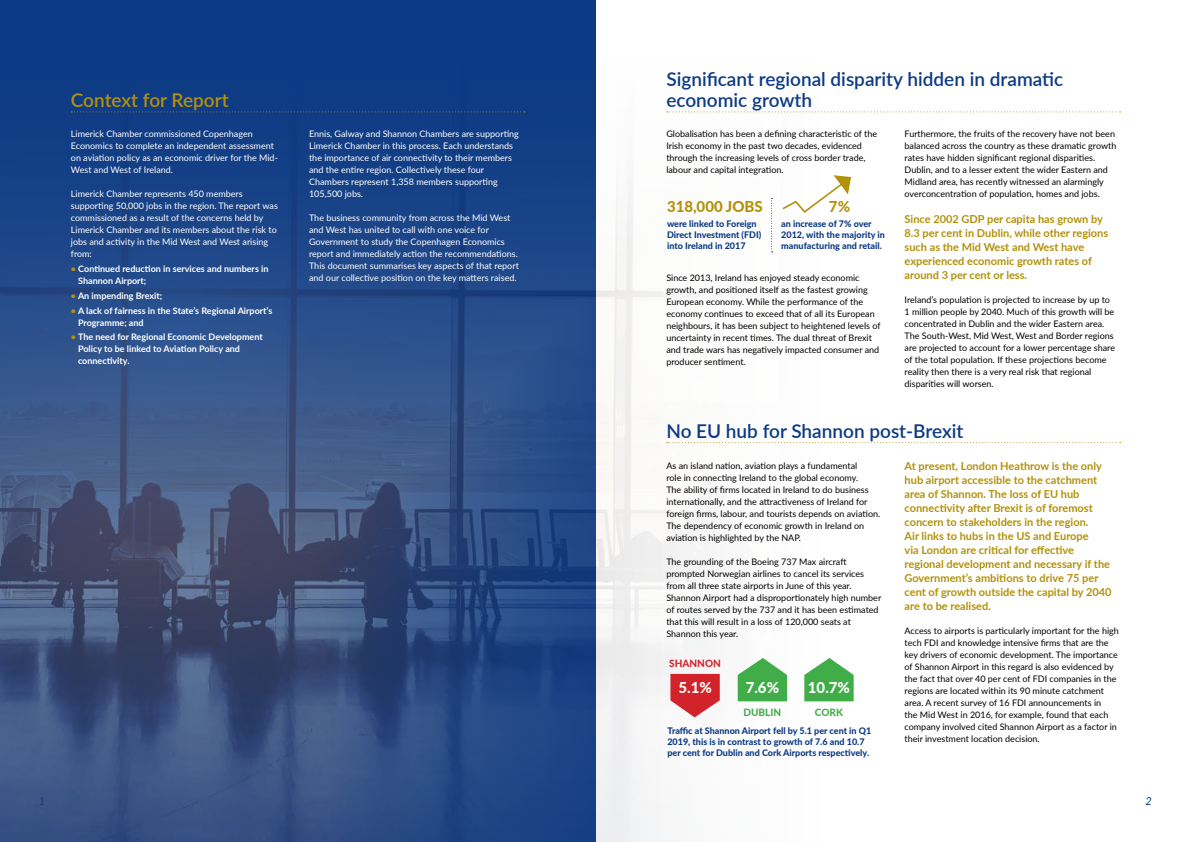
<style>
.page{position:relative;width:1191px;height:842px;background:#fff}
.page>*{position:absolute;margin:0;border:0;box-sizing:border-box;transform-origin:0 0}
.t1{font:600 19px "Lato";color:#0c3a84}
.t2{font:600 19px "Lato";color:#b3910a}
.t3{font:800 15px "Lato";color:#b3910a}
.t4{font:800 15px "Lato";color:#fff}
.t5{font:700 11px/14px "Lato";color:#b3910a}
.t6{font:italic 11px "Lato";color:#0c3a84}
.t7{font:800 10px "Lato";color:#41ad49}
.t8{font:800 10px "Lato";color:#d2232a}
.t9{font:9px/12px "Lato";color:#000}
.t10{font:9px/12px "Lato";color:#fff}
.t11{font:800 9px/11px "Lato";color:#0c3a84}
.t12{font:700 9px/12px "Lato";color:#fff}
.s1{color:#b3910a}
</style>
<div class="page">
<img style="left:0;top:0;width:891px;height:842px">
<svg style="left:667px;top:111px;width:453px;height:1px"></svg>
<svg style="left:71px;top:111px;width:454px;height:1px"></svg>
<svg style="left:667px;top:442px;width:453px;height:1px"></svg>
<svg style="left:781px;top:175px;width:70px;height:39px"></svg>
<svg style="left:771px;top:198px;width:1px;height:54px"></svg>
<svg style="left:670px;top:674px;width:49px;height:43px"></svg>
<svg style="left:737px;top:658px;width:50px;height:43px"></svg>
<svg style="left:804px;top:658px;width:49px;height:43px"></svg>
<h1 class="t1" style="left:666px;top:65px;width:398px">Significant regional disparity hidden in dramatic</h1>
<h1 class="t2" style="left:71px;top:86px;width:159px">Context for Report</h1>
<h1 class="t1" style="left:666px;top:86px;width:147px">economic growth</h1>
<p class="t10" style="left:71px;top:127px;width:209px">Limerick Chamber commissioned Copenhagen Economics to complete an independent assessment on aviation policy as an economic driver for the Mid-West and West of Ireland.</p>
<p class="t10" style="left:71px;top:187px;width:208px">Limerick Chamber represents 450 members supporting 50,000 jobs in the region. The report was commissioned as a result of the concerns held by Limerick Chamber and its members about the risk to jobs and activity in the Mid West and West arising from:</p>
<p class="t12" style="left:78px;top:262px;width:192px;text-indent:-7px"><span class="s1">•</span> Continued reduction in services and numbers in<br>Shannon Airport;</p>
<p class="t12" style="left:71px;top:289px;width:93px"><span class="s1">•</span> An impending Brexit;</p>
<p class="t12" style="left:78px;top:304px;width:196px;text-indent:-7px"><span class="s1">•</span> A lack of fairness in the State’s Regional Airport’s<br>Programme; and</p>
<p class="t12" style="left:78px;top:331px;width:186px;text-indent:-7px"><span class="s1">•</span> The need for Regional Economic Development<br>Policy to be linked to Aviation Policy and connectivity.</p>
<p class="t10" style="left:309px;top:127px;width:211px">Ennis, Galway and Shannon Chambers are supporting Limerick Chamber in this process. Each understands the importance of air connectivity to their members and the entire region. Collectively these four Chambers represent 1,358 members supporting 105,500 jobs.</p>
<p class="t10" style="left:309px;top:211px;width:211px">The business community from across the Mid West and West has united to call with one voice for Government to study the Copenhagen Economics report and immediately action the recommendations.<br>This document summarises key aspects of that report and our collective position on the key matters raised.</p>
<p class="t9" style="left:666px;top:127px;width:212px">Globalisation has been a defining characteristic of the Irish economy in the past two decades, evidenced through the increasing levels of cross border trade, labour and capital integration.</p>
<h2 class="t3" style="left:667px;top:196px;width:97px">318,000 JOBS</h2>
<h2 class="t3" style="left:829px;top:196px;width:23px">7%</h2>
<p class="t11" style="left:667px;top:218px;width:96px">were linked to Foreign<br>Direct Investment (FDI) into Ireland in 2017</p>
<p class="t11" style="left:781px;top:218px;width:105px">an increase of 7% over<br>2012, with the majority in manufacturing and retail.</p>
<p class="t9" style="left:666px;top:271px;width:216px">Since 2013, Ireland has enjoyed steady economic growth, and positioned itself as the fastest growing European economy. While the performance of the economy continues to exceed that of all its European neighbours, it has been subject to heightened levels of uncertainty in recent times. The dual threat of Brexit and trade wars has negatively impacted consumer and producer sentiment.</p>
<p class="t9" style="left:904px;top:127px;width:213px">Furthermore, the fruits of the recovery have not been balanced across the country as these dramatic growth rates have hidden significant regional disparities.<br>Dublin, and to a lesser extent the wider Eastern and Midland area, has recently witnessed an alarmingly overconcentration of population, homes and jobs.</p>
<p class="t5" style="left:904px;top:212px;width:205px">Since 2002 GDP per capita has grown by 8.3 per cent in Dublin, while other regions such as the Mid West and West have experienced economic growth rates of around 3 per cent or less.</p>
<p class="t9" style="left:904px;top:293px;width:212px">Ireland’s population is projected to increase by up to 1 million people by 2040. Much of this growth will be concentrated in Dublin and the wider Eastern area.<br>The South-West, Mid West, West and Border regions are projected to account for a lower percentage share of the total population. If these projections become reality then there is a very real risk that regional disparities will worsen.</p>
<h1 class="t1" style="left:666px;top:417px;width:299px">No EU hub for Shannon post-Brexit</h1>
<p class="t9" style="left:666px;top:459px;width:215px">As an island nation, aviation plays a fundamental<br>role in connecting Ireland to the global economy.<br>The ability of firms located in Ireland to do business internationally, and the attractiveness of Ireland for foreign firms, labour, and tourists depends on aviation.<br>The dependency of economic growth in Ireland on aviation is highlighted by the NAP.</p>
<p class="t9" style="left:666px;top:555px;width:216px">The grounding of the Boeing 737 Max aircraft prompted Norwegian airlines to cancel its services from all three state airports in June of this year.<br>Shannon Airport had a disproportionately high number of routes served by the 737 and it has been estimated that this will result in a loss of 120,000 seats at Shannon this year.</p>
<p class="t8" style="left:669px;top:656px;width:53px">SHANNON</p>
<h2 class="t4" style="left:678px;top:677px;width:35px">5.1%</h2>
<h2 class="t4" style="left:745px;top:677px;width:35px">7.6%</h2>
<h2 class="t4" style="left:808px;top:677px;width:44px">10.7%</h2>
<p class="t7" style="left:743px;top:705px;width:39px">DUBLIN</p>
<p class="t7" style="left:815px;top:705px;width:29px">CORK</p>
<p class="t11" style="left:667px;top:725px;width:205px">Traffic at Shannon Airport fell by 5.1 per cent in Q1<br>2019, this is in contrast to growth of 7.6 and 10.7 per cent for Dublin and Cork Airports respectively.</p>
<p class="t5" style="left:904px;top:459px;width:209px">At present, London Heathrow is the only hub airport accessible to the catchment area of Shannon. The loss of EU hub connectivity after Brexit is of foremost concern to stakeholders in the region.<br>Air links to hubs in the US and Europe<br>via London are critical for effective regional development and necessary if the Government’s ambitions to drive 75 per cent of growth outside the capital by 2040 are to be realised.</p>
<p class="t9" style="left:904px;top:625px;width:216px">Access to airports is particularly important for the high tech FDI and knowledge intensive firms that are the key drivers of economic development. The importance of Shannon Airport in this regard is also evidenced by the fact that over 40 per cent of FDI companies in the regions are located within its 90 minute catchment area. A recent survey of 16 FDI announcements in<br>the Mid West in 2016, for example, found that each company involved cited Shannon Airport as a factor in their investment location decision.</p>
<p class="t6" style="left:39px;top:794px;width:8px">1</p>
<p class="t6" style="left:1145px;top:794px;width:8px">2</p>
</div>
